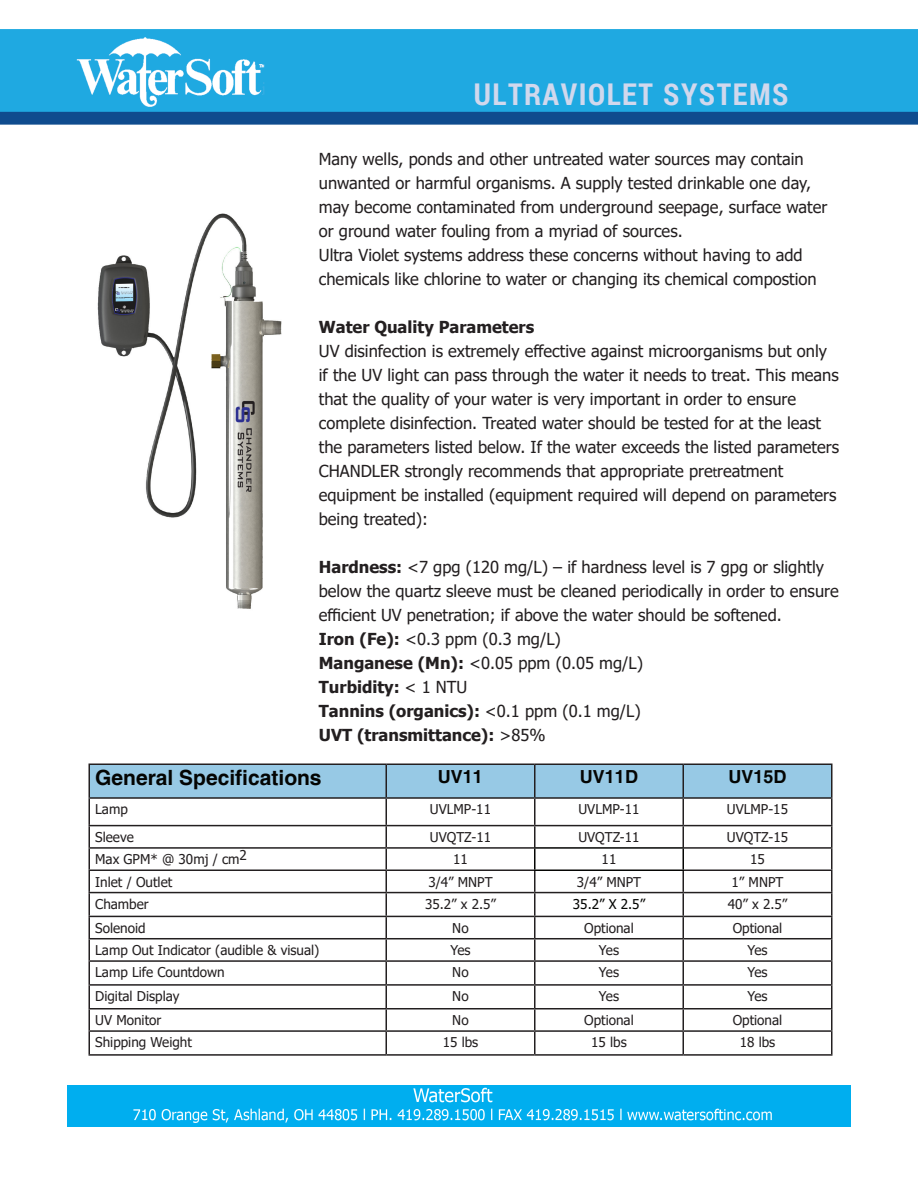
<style>
.page{position:relative;width:918px;height:1188px;background:#fff}
.page>*{position:absolute;margin:0;border:0;box-sizing:border-box;transform-origin:0 0}
.t1{font:700 30px "Roboto Condensed";letter-spacing:.05em;color:#d1d8ed}
.t2{font:700 21px "Helvetica";color:#040503}
.t3{font:700 18px "Helvetica";color:#040503}
.t4{font:16.5px "Tahoma";color:#231f20}
.t5{font:700 16.5px "Tahoma";color:#231f20}
.t6{font:13.5px "Tahoma";color:#231f20}
.t7{font:13.5px "Tahoma";color:#040503}
.s1{font-size:13.5px}
.s2{font-weight:700}
.s3{font-weight:400}
</style>
<div class="page">
<img style="left:0;top:29px;width:918px;height:96px">
<img style="left:68px;top:1086px;width:783px;height:40px">
<img style="left:97px;top:213px;width:185px;height:396px">
<hr style="left:88px;top:764px;width:298px;height:1px;background:#231f20">
<hr style="left:88px;top:765px;width:2px;height:32px;background:#231f20">
<hr style="left:88px;top:797px;width:298px;height:2px;background:#231f20">
<hr style="left:88px;top:799px;width:2px;height:26px;background:#231f20">
<hr style="left:88px;top:825px;width:298px;height:1px;background:#231f20">
<hr style="left:88px;top:826px;width:2px;height:21px;background:#231f20">
<hr style="left:88px;top:847px;width:298px;height:2px;background:#231f20">
<hr style="left:88px;top:849px;width:2px;height:21px;background:#231f20">
<hr style="left:88px;top:870px;width:298px;height:1px;background:#231f20">
<hr style="left:88px;top:871px;width:2px;height:21px;background:#231f20">
<hr style="left:88px;top:892px;width:298px;height:1px;background:#231f20">
<hr style="left:88px;top:893px;width:2px;height:23px;background:#231f20">
<hr style="left:88px;top:916px;width:298px;height:1px;background:#231f20">
<hr style="left:88px;top:917px;width:2px;height:21px;background:#231f20">
<hr style="left:88px;top:938px;width:298px;height:1px;background:#231f20">
<hr style="left:88px;top:939px;width:2px;height:21px;background:#231f20">
<hr style="left:88px;top:960px;width:298px;height:2px;background:#231f20">
<hr style="left:88px;top:962px;width:2px;height:22px;background:#231f20">
<hr style="left:88px;top:984px;width:298px;height:2px;background:#231f20">
<hr style="left:88px;top:986px;width:2px;height:22px;background:#231f20">
<hr style="left:88px;top:1008px;width:298px;height:2px;background:#231f20">
<hr style="left:88px;top:1010px;width:2px;height:20px;background:#231f20">
<hr style="left:88px;top:1030px;width:298px;height:2px;background:#231f20">
<hr style="left:88px;top:1032px;width:2px;height:22px;background:#231f20">
<svg style="left:89px;top:764px;width:743px;height:290px"></svg>
<hr style="left:88px;top:1054px;width:298px;height:2px;background:#231f20">
<hr style="left:386px;top:1054px;width:149px;height:2px;background:#231f20">
<hr style="left:535px;top:1054px;width:148px;height:2px;background:#231f20">
<hr style="left:683px;top:1054px;width:149px;height:2px;background:#231f20">
<hr style="left:534px;top:847px;width:150px;height:2px;background:#040503">
<hr style="left:534px;top:849px;width:2px;height:21px;background:#040503">
<hr style="left:682px;top:849px;width:2px;height:21px;background:#040503">
<hr style="left:534px;top:870px;width:150px;height:1px;background:#040503">
<p class="t1" style="left:474px;top:73px;width:316px">ULTRAVIOLET SYSTEMS</p>
<p class="t4" style="left:319px;top:148px;width:486px">Many wells, ponds and other untreated water sources may contain</p>
<p class="t4" style="left:319px;top:172px;width:494px">unwanted or harmful organisms. A supply tested drinkable one day,</p>
<p class="t4" style="left:319px;top:196px;width:510px">may become contaminated from underground seepage, surface water</p>
<p class="t4" style="left:319px;top:220px;width:365px">or ground water fouling from a myriad of sources.</p>
<p class="t4" style="left:319px;top:244px;width:485px">Ultra Violet systems address these concerns without having to add</p>
<p class="t4" style="left:319px;top:268px;width:499px">chemicals like chlorine to water or changing its chemical compostion</p>
<p class="t5" style="left:319px;top:315px;width:217px">Water Quality Parameters</p>
<p class="t4" style="left:319px;top:340px;width:510px">UV disinfection is extremely effective against microorganisms but only</p>
<p class="t4" style="left:319px;top:364px;width:521px">if the UV light can pass through the water it needs to treat. This means</p>
<p class="t4" style="left:319px;top:388px;width:479px">that the quality of your water is very important in order to ensure</p>
<p class="t4" style="left:319px;top:412px;width:504px">complete disinfection. Treated water should be tested for at the least</p>
<p class="t4" style="left:319px;top:436px;width:522px">the parameters listed below. If the water exceeds the listed parameters</p>
<p class="t4" style="left:319px;top:460px;width:466px">CHANDLER strongly recommends that appropriate pre<span class="s1">t</span>reatment</p>
<p class="t4" style="left:319px;top:484px;width:519px">equipment be installed (equipment required will depend on parameters</p>
<p class="t4" style="left:319px;top:508px;width:111px">being treated):</p>
<p class="t4" style="left:319px;top:556px;width:507px"><span class="s2">Hardness:</span> &lt;7 gpg (120 mg/L) – if hardness level is 7 gpg or slightly</p>
<p class="t4" style="left:319px;top:580px;width:521px">below the quartz sleeve must be cleaned periodically in order to ensure</p>
<p class="t4" style="left:319px;top:604px;width:464px">efficient UV penetration; if above the water should be softened.</p>
<p class="t4" style="left:319px;top:628px;width:244px"><span class="s2">Iron (Fe):</span> &lt;0.3 ppm (0.3 mg/L)</p>
<p class="t4" style="left:319px;top:652px;width:326px"><span class="s2">Manganese (Mn):</span> &lt;0.05 ppm (0.05 mg/L)</p>
<p class="t5" style="left:319px;top:675px;width:150px">Turbidity: <span class="s3">&lt; 1 NTU</span></p>
<p class="t5" style="left:319px;top:699px;width:323px">Tannins (organics): <span class="s3">&lt;0.1 ppm (0.1 mg/L)</span></p>
<p class="t5" style="left:319px;top:723px;width:228px">UVT (transmittance): <span class="s3">&gt;85%</span></p>
<p class="t2" style="left:95px;top:765px;width:228px">General Specifications</p>
<p class="t3" style="left:438px;top:766px;width:47px">UV11</p>
<p class="t3" style="left:580px;top:766px;width:60px">UV11D</p>
<p class="t3" style="left:728px;top:766px;width:60px">UV15D</p>
<p class="t6" style="left:95px;top:800px;width:34px">Lamp</p>
<p class="t6" style="left:430px;top:800px;width:63px">UVLMP-11</p>
<p class="t6" style="left:578px;top:800px;width:63px">UVLMP-11</p>
<p class="t6" style="left:727px;top:800px;width:63px">UVLMP-15</p>
<p class="t6" style="left:95px;top:828px;width:40px">Sleeve</p>
<p class="t6" style="left:430px;top:828px;width:63px">UVQTZ-11</p>
<p class="t6" style="left:578px;top:828px;width:63px">UVQTZ-11</p>
<p class="t6" style="left:727px;top:828px;width:63px">UVQTZ-15</p>
<p class="t6" style="left:95px;top:850px;width:153px">Max GPM* @ 30mj / cm2</p>
<p class="t6" style="left:453px;top:850px;width:16px">11</p>
<p class="t6" style="left:602px;top:850px;width:16px">11</p>
<p class="t6" style="left:750px;top:850px;width:16px">15</p>
<p class="t6" style="left:95px;top:873px;width:79px">Inlet / Outlet</p>
<p class="t6" style="left:428px;top:873px;width:66px">3/4” MNPT</p>
<p class="t6" style="left:577px;top:873px;width:66px">3/4” MNPT</p>
<p class="t6" style="left:732px;top:873px;width:53px">1” MNPT</p>
<p class="t6" style="left:95px;top:895px;width:55px">Chamber</p>
<p class="t6" style="left:425px;top:895px;width:72px">35.2” x 2.5”</p>
<p class="t7" style="left:573px;top:895px;width:74px">35.2” X 2.5”</p>
<p class="t6" style="left:728px;top:895px;width:61px">40” x 2.5”</p>
<p class="t6" style="left:95px;top:919px;width:52px">Solenoid</p>
<p class="t6" style="left:452px;top:919px;width:18px">No</p>
<p class="t6" style="left:584px;top:919px;width:51px">Optional</p>
<p class="t6" style="left:733px;top:919px;width:51px">Optional</p>
<p class="t6" style="left:95px;top:941px;width:226px">Lamp Out Indicator (audible &amp; visual)</p>
<p class="t6" style="left:450px;top:941px;width:22px">Yes</p>
<p class="t6" style="left:599px;top:941px;width:22px">Yes</p>
<p class="t6" style="left:747px;top:941px;width:22px">Yes</p>
<p class="t6" style="left:95px;top:963px;width:131px">Lamp Life Countdown</p>
<p class="t6" style="left:452px;top:963px;width:18px">No</p>
<p class="t6" style="left:599px;top:963px;width:22px">Yes</p>
<p class="t6" style="left:747px;top:963px;width:22px">Yes</p>
<p class="t6" style="left:95px;top:987px;width:86px">Digital Display</p>
<p class="t6" style="left:452px;top:987px;width:18px">No</p>
<p class="t6" style="left:599px;top:987px;width:22px">Yes</p>
<p class="t6" style="left:747px;top:987px;width:22px">Yes</p>
<p class="t6" style="left:95px;top:1011px;width:68px">UV Monitor</p>
<p class="t6" style="left:452px;top:1011px;width:18px">No</p>
<p class="t6" style="left:584px;top:1011px;width:51px">Optional</p>
<p class="t6" style="left:733px;top:1011px;width:51px">Optional</p>
<p class="t6" style="left:95px;top:1033px;width:98px">Shipping Weight</p>
<p class="t6" style="left:443px;top:1033px;width:37px">15 lbs</p>
<p class="t6" style="left:591px;top:1033px;width:37px">15 lbs</p>
<p class="t6" style="left:740px;top:1033px;width:37px">18 lbs</p>
</div>
